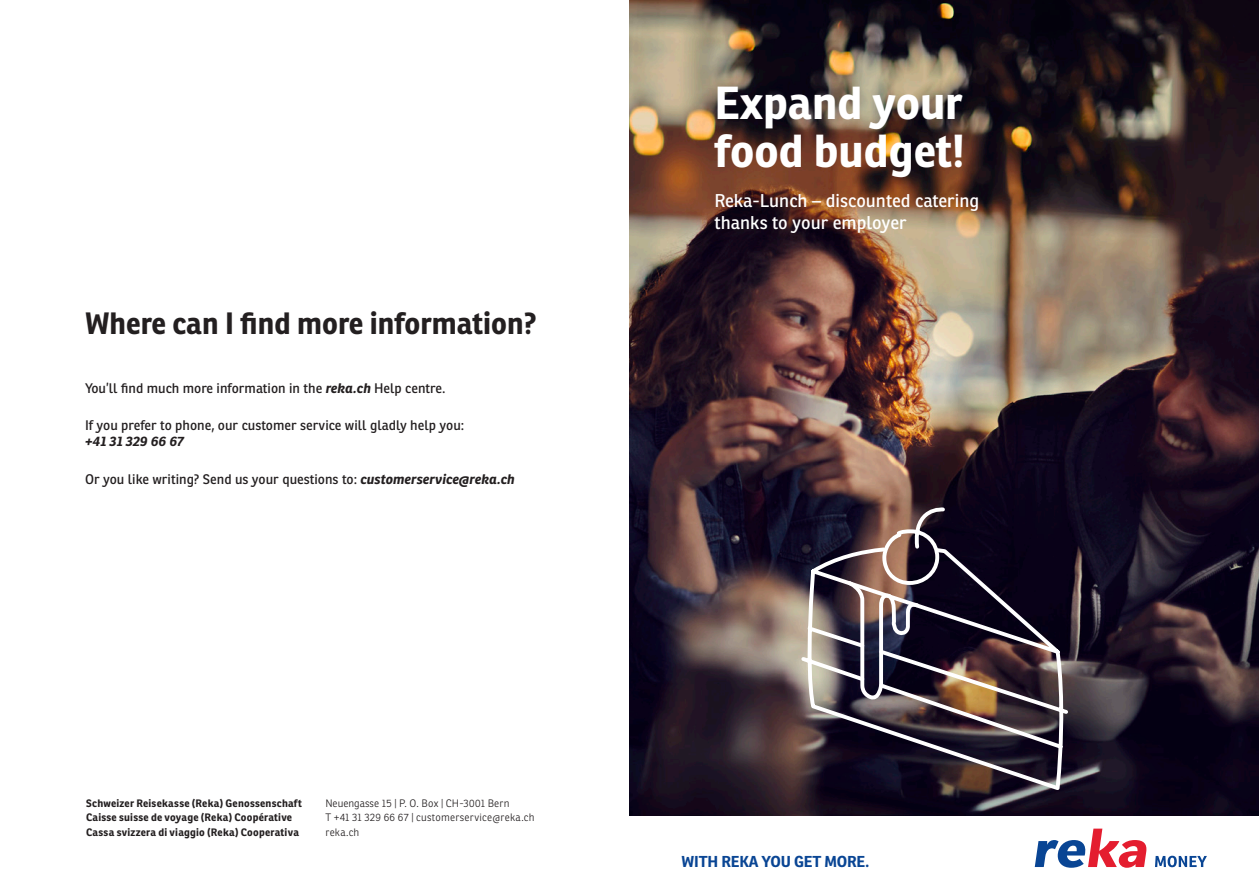
<style>
.page{position:relative;width:1259px;height:893px;background:#fff}
.page>*{position:absolute;margin:0;border:0;box-sizing:border-box;transform-origin:0 0}
.t1{font:700 45px/48px "Ronnia Basic";color:#fff}
.t2{font:700 30px "Ronnia Basic";color:#231f20}
.t3{font:18px/22.5px "Ronnia Basic Rg";color:#fff}
.t4{font:700 15.45px "Ronnia Basic";letter-spacing:-.01em;color:#094594}
.t5{font:13.5px "Ronnia Basic Rg";color:#231f20}
.t6{font:italic 700 13.5px "Ronnia Basic";letter-spacing:-.01em;color:#231f20}
.t7{font:700 10.5px/14.2px "Ronnia Basic";letter-spacing:.02em;color:#231f20}
.t8{font:300 10.5px/14.2px "Ronnia Basic";letter-spacing:.02em;color:#231f20}
.s1{font-family:"Ronnia Basic";font-weight:700;font-style:italic}
</style>
<div class="page">
<img style="left:629px;top:0;width:630px;height:815px">
<svg style="left:798px;top:545px;width:276px;height:248px"></svg>
<svg style="left:845px;top:506px;width:102px;height:200px"></svg>
<svg style="left:1155px;top:856px;width:52px;height:11px"></svg>
<svg style="left:1034px;top:829px;width:113px;height:39px"></svg>
<h2 class="t2" style="left:85px;top:304px;width:453px">Where can I find more information?</h2>
<p class="t5" style="left:85px;top:379px;width:362px">You’ll find much more information in the <span class="s1">reka.ch</span> Help centre.</p>
<p class="t5" style="left:85px;top:417px;width:381px">If you prefer to phone, our customer service will gladly help you:</p>
<p class="t6" style="left:85px;top:433px;width:100px">+41 31 329 66 67</p>
<p class="t5" style="left:85px;top:470px;width:431px">Or you like writing? Send us your questions to: <span class="s1">customerservice@reka.ch</span></p>
<p class="t7" style="left:86px;top:796px;width:218px">Schweizer Reisekasse (Reka) Genossenschaft<br>Caisse suisse de voyage (Reka) Coopérative<br>Cassa svizzera di viaggio (Reka) Cooperativa</p>
<p class="t8" style="left:325px;top:796px;width:211px">Neuengasse 15 | P. O. Box | CH-3001 Bern<br>T +41 31 329 66 67 | customerservice@reka.ch reka.ch</p>
<h1 class="t1" style="left:714px;top:79px;width:251px">Expand your food budget!</h1>
<h3 class="t3" style="left:714px;top:189px;width:266px">Reka-Lunch – discounted catering thanks to your employer</h3>
<p class="t4" style="left:681px;top:852px;width:189px">WITH REKA YOU GET MORE.</p>
</div>
